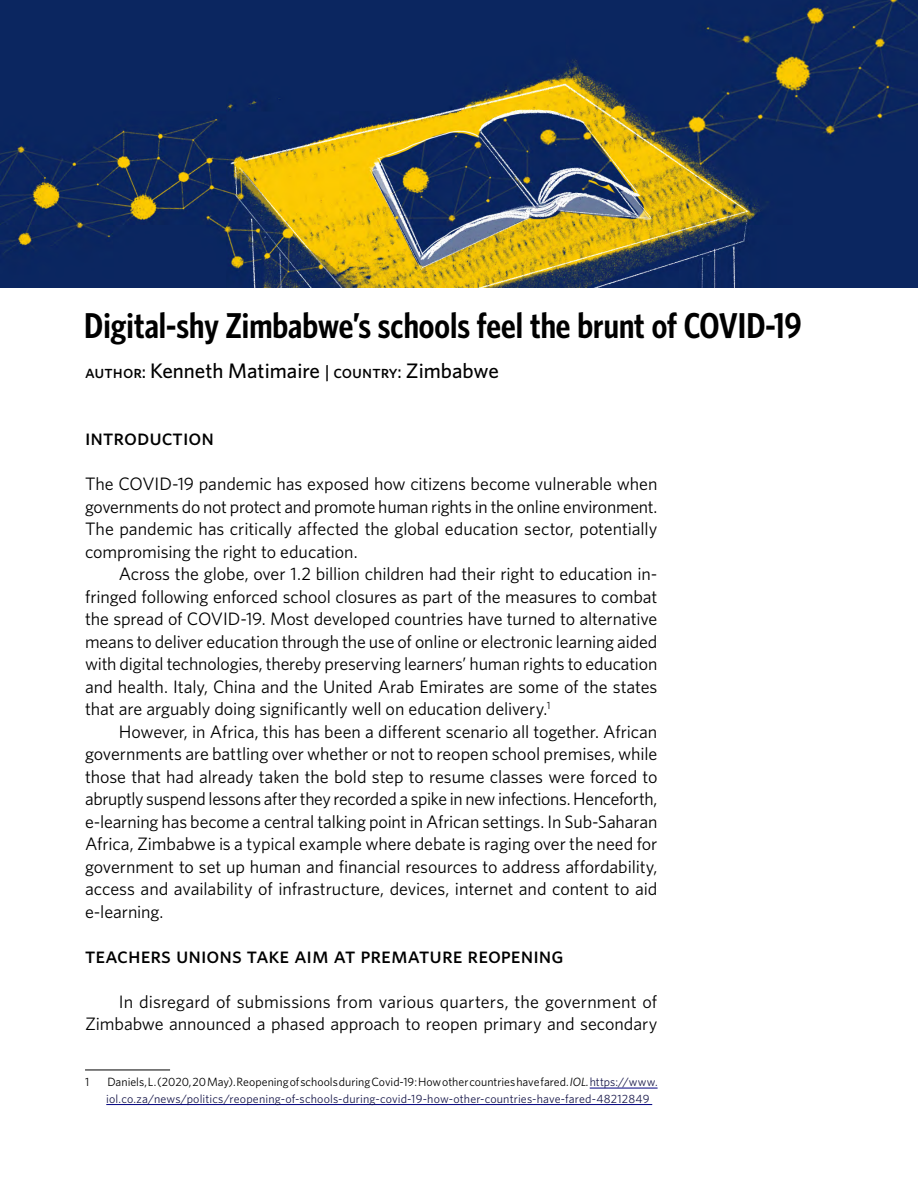
<style>
.page{position:relative;width:918px;height:1188px;background:#fff}
.page>*{position:absolute;margin:0;border:0;box-sizing:border-box;transform-origin:0 0}
.t1{font:600 36px "Whitney Condensed";color:#000}
.t2{font:22.5px "Whitney HTF Medium SC";color:#000}
.t3{font:500 21px "Whitney HTF";color:#000}
.t4{font:18px/22.5px "Whitney HTF";color:#000;text-align:justify}
.t5{font:12px/16.5px "Whitney HTF";letter-spacing:.005em;color:#1a1a4b}
.t6{font:12px "Whitney HTF";color:#000}
.s1{font-family:"Whitney HTF Medium SC";font-weight:400;font-size:18px}
.s2{color:#000}
.s3{font-style:italic;color:#000}
</style>
<div class="page">
<img style="left:0;top:0;width:918px;height:288px">
<hr style="left:85px;top:1070px;width:85px;height:1px;background:#000">
<hr style="left:590px;top:1088px;width:68px;height:1px;background:#000080">
<hr style="left:106px;top:1104px;width:546px;height:1px;background:#000080">
<h1 class="t1" style="left:84px;top:305px;width:719px">Digital-shy Zimbabwe’s schools feel the brunt of COVID-19</h1>
<p class="t3" style="left:85px;top:358px;width:415px"><span class="s1">author:</span> Kenneth Matimaire <span class="s1">| country:</span> Zimbabwe</p>
<p class="t2" style="left:85px;top:424px;width:130px">introduction</p>
<p class="t4" style="left:85px;top:472px;width:574px">The COVID-19 pandemic has exposed how citizens become vulnerable when governments do not protect and promote human rights in the online environment.<br>The pandemic has critically affected the global education sector, potentially compromising the right to education.</p>
<p class="t4" style="left:85px;top:562px;width:574px;text-indent:34px">Across the globe, over 1.2 billion children had their right to education in&shy;fringed following enforced school closures as part of the measures to combat the spread of COVID-19. Most developed countries have turned to alternative means to deliver education through the use of online or electronic learning aided with digital technologies, thereby preserving learners’ human rights to education and health. Italy, China and the United Arab Emirates are some of the states that are arguably doing significantly well on education delivery.<sup>1</sup></p>
<p class="t4" style="left:85px;top:720px;width:574px;text-indent:34px">However, in Africa, this has been a different scenario all together. African governments are battling over whether or not to reopen school premises, while those that had already taken the bold step to resume classes were forced to abruptly suspend lessons after they recorded a spike in new infections. Henceforth, e-learning has become a central talking point in African settings. In Sub-Saharan Africa, Zimbabwe is a typical example where debate is raging over the need for government to set up human and financial resources to address affordability, access and availability of infrastructure, devices, internet and content to aid e-learning.</p>
<p class="t2" style="left:85px;top:941px;width:480px">teachers unions take aim at premature reopening</p>
<p class="t4" style="left:85px;top:990px;width:574px;text-align:right">In disregard of submissions from various quarters, the government of<br>Zimbabwe announced a phased approach to reopen primary and secondary</p>
<p class="t6" style="left:85px;top:1075px;width:6px">1</p>
<p class="t5" style="left:106px;top:1074px;width:553px"><span class="s2">Daniels, L. (2020, 20 May). Reopening of schools during Covid-19: How other countries have fared.</span> <span class="s3">IOL.</span>https://www. iol.co.za/news/politics/reopening-of-schools-during-covid-19-how-other-countries-have-fared-48212849</p>
</div>
